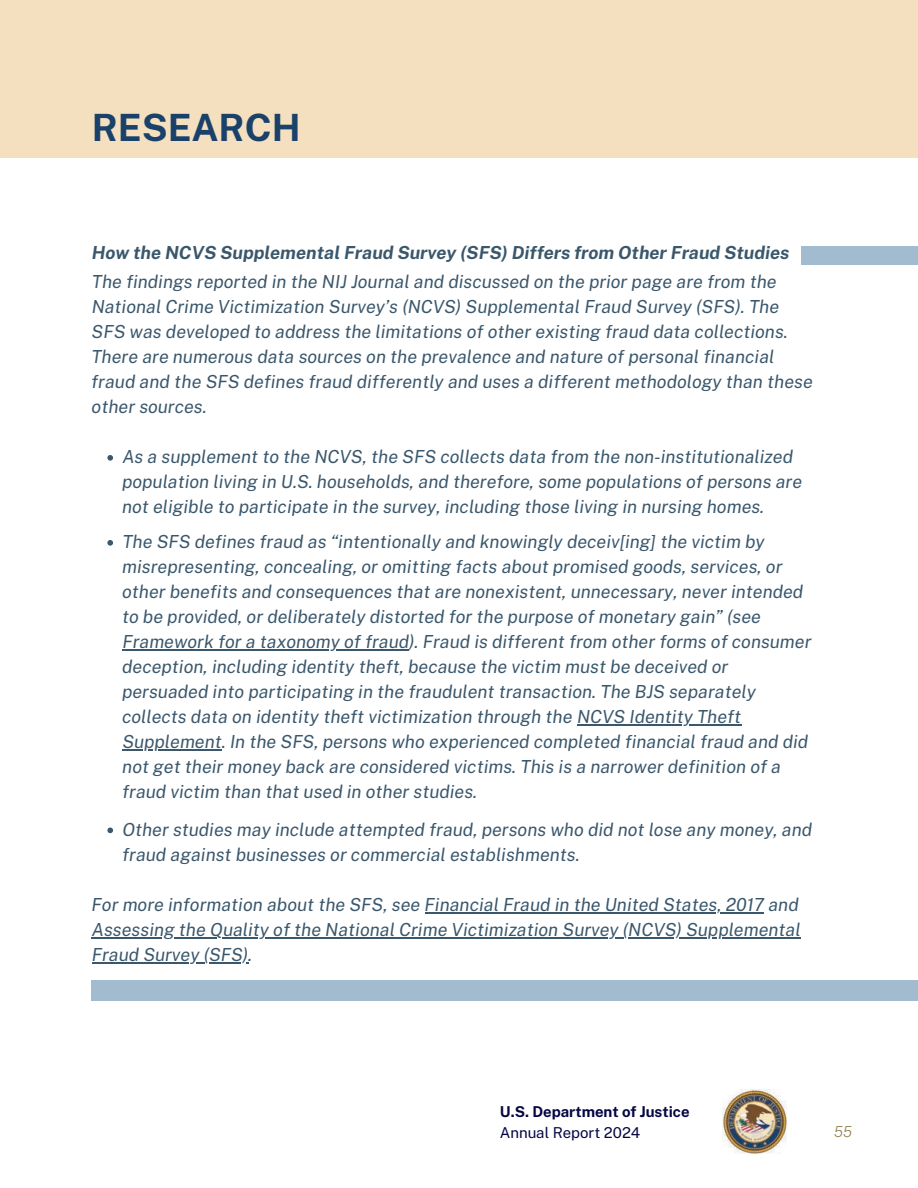
<style>
.page{position:relative;width:918px;height:1188px;background:#fff}
.page>*{position:absolute;margin:0;border:0;box-sizing:border-box;transform-origin:0 0}
.t1{font:700 37.5px "Public Sans";color:#19416a}
.t2{font:italic 18px/25px "Public Sans";color:#3a576c}
.t3{font:italic 700 18px "Public Sans";color:#3a576c}
.t4{font:700 15px "Public Sans";color:#050544}
.t5{font:15px "Public Sans";color:#050544}
.t6{font:italic 200 15px "Public Sans";color:#8b7644}
</style>
<div class="page">
<div style="left:92px;top:981px;width:826px;height:20px;background:#a2bbcf"></div>
<div style="left:801px;top:246px;width:117px;height:19px;background:#a2bbcf"></div>
<div style="left:0;top:0;width:918px;height:158px;background:#f4dfbe"></div>
<hr style="left:122px;top:649px;width:207px;height:2px;background:#3a576c">
<hr style="left:337px;top:649px;width:72px;height:2px;background:#3a576c">
<hr style="left:577px;top:724px;width:105px;height:2px;background:#3a576c">
<svg style="left:689px;top:724px;width:8px;height:2px"></svg>
<hr style="left:697px;top:724px;width:44px;height:2px;background:#3a576c">
<hr style="left:122px;top:749px;width:21px;height:2px;background:#3a576c">
<hr style="left:159px;top:749px;width:63px;height:2px;background:#3a576c">
<hr style="left:425px;top:912px;width:291px;height:1px;background:#3a576c">
<hr style="left:720px;top:912px;width:44px;height:1px;background:#3a576c">
<hr style="left:92px;top:937px;width:70px;height:1px;background:#3a576c">
<hr style="left:174px;top:937px;width:43px;height:1px;background:#3a576c">
<hr style="left:223px;top:937px;width:35px;height:1px;background:#3a576c">
<hr style="left:266px;top:937px;width:342px;height:1px;background:#3a576c">
<hr style="left:629px;top:937px;width:45px;height:1px;background:#3a576c">
<svg style="left:679px;top:937px;width:38px;height:1px"></svg>
<hr style="left:723px;top:937px;width:78px;height:1px;background:#3a576c">
<hr style="left:92px;top:962px;width:96px;height:1px;background:#3a576c">
<hr style="left:209px;top:962px;width:31px;height:1px;background:#3a576c">
<svg style="left:107px;top:455px;width:6px;height:6px"></svg>
<svg style="left:107px;top:540px;width:6px;height:6px"></svg>
<svg style="left:107px;top:828px;width:6px;height:5px"></svg>
<img style="left:723px;top:1090px;width:64px;height:64px">
<h1 class="t1" style="left:92px;top:105px;width:210px">RESEARCH</h1>
<p class="t3" style="left:92px;top:242px;width:699px">How the NCVS Supplemental Fraud Survey (SFS) Differs from Other Fraud Studies</p>
<p class="t2" style="left:91px;top:269px;width:723px">The findings reported in the NIJ Journal and discussed on the prior page are from the National Crime Victimization Survey’s (NCVS) Supplemental Fraud Survey (SFS). The SFS was developed to address the limitations of other existing fraud data collections.<br>There are numerous data sources on the prevalence and nature of personal financial fraud and the SFS defines fraud differently and uses a different methodology than these other sources.</p>
<p class="t2" style="left:122px;top:444px;width:682px">As a supplement to the NCVS, the SFS collects data from the non-institutionalized population living in U.S. households, and therefore, some populations of persons are not eligible to participate in the survey, including those living in nursing homes.</p>
<p class="t2" style="left:122px;top:529px;width:691px">The SFS defines fraud as “intentionally and knowingly deceiv[ing] the victim by misrepresenting, concealing, or omitting facts about promised goods, services, or other benefits and consequences that are nonexistent, unnecessary, never intended to be provided, or deliberately distorted for the purpose of monetary gain” (see Framework for a taxonomy of fraud). Fraud is different from other forms of consumer deception, including identity theft, because the victim must be deceived or persuaded into participating in the fraudulent transaction. The BJS separately collects data on identity theft victimization through the NCVS Identity Theft Supplement. In the SFS, persons who experienced completed financial fraud and did not get their money back are considered victims. This is a narrower definition of a fraud victim than that used in other studies.</p>
<p class="t2" style="left:122px;top:817px;width:692px">Other studies may include attempted fraud, persons who did not lose any money, and fraud against businesses or commercial establishments.</p>
<p class="t2" style="left:92px;top:892px;width:711px;text-align:justify">For more information about the SFS, see Financial Fraud in the United States, 2017 and Assessing the Quality of the National Crime Victimization Survey (NCVS) Supplemental Fraud Survey (SFS).</p>
<p class="t4" style="left:500px;top:1103px;width:191px">U.S. Department of Justice</p>
<p class="t5" style="left:500px;top:1123px;width:142px">Annual Report 2024</p>
<p class="t6" style="left:834px;top:1123px;width:19px">55</p>
</div>
